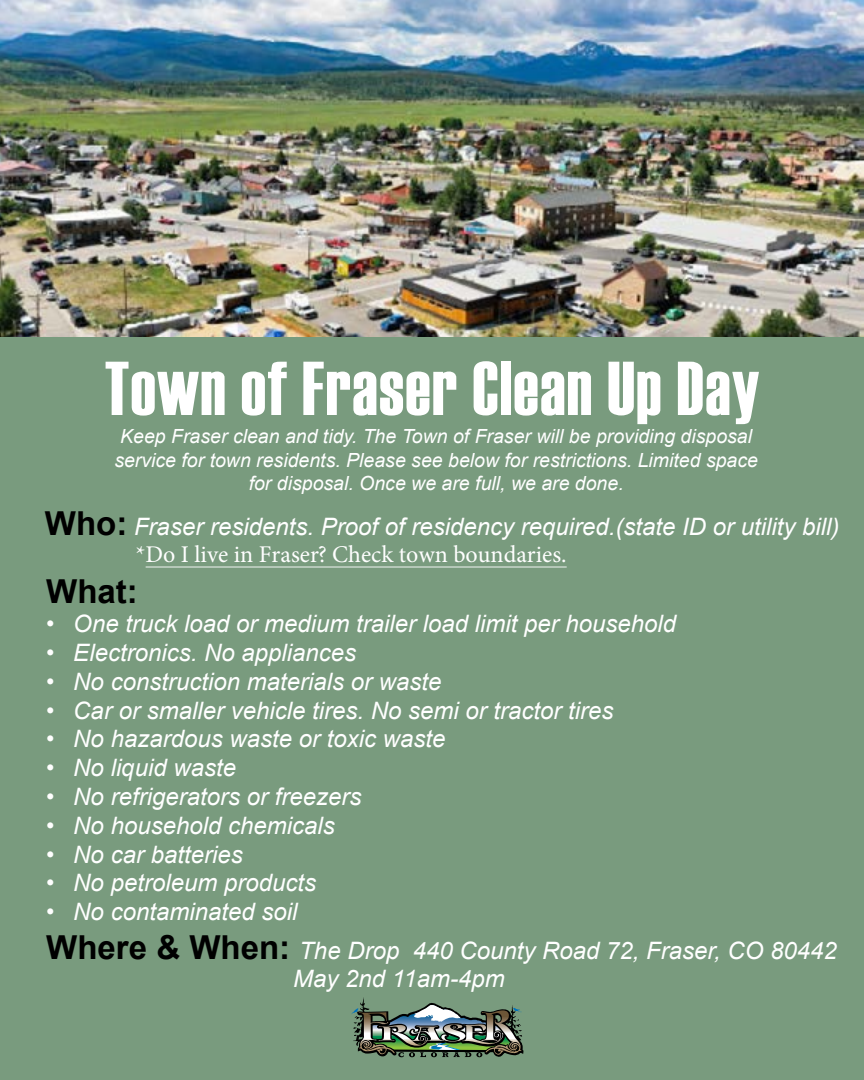
<style>
.page{position:relative;width:864px;height:1080px;background:#fff}
.page>*{position:absolute;margin:0;border:0;box-sizing:border-box;transform-origin:0 0}
.t1{font:76.2px "Haettenschweiler";letter-spacing:.02em;color:#fff;scale:.93 1}
.t2{font:700 33px "Arial";color:#000}
.t3{font:italic 24px/38.2px "Arial";color:#fff}
.t4{font:24px "Minion Pro";color:#fff}
.t5{font:italic 19.5px/23.4px "Arial";color:#fff;text-align:center}
.s1{font-weight:700;font-style:normal;font-size:33px;color:#000}
</style>
<div class="page">
<div style="left:0;top:337px;width:864px;height:743px;background:#799b7e"></div>
<img style="left:0;top:0;width:864px;height:337px">
<img style="left:351px;top:997px;width:172px;height:60px">
<hr style="left:146px;top:566px;width:421px;height:2px;background:#fff">
<h1 class="t1" style="left:105px;top:337px;width:705px">Town of Fraser Clean Up Day</h1>
<p class="t5" style="left:114px;top:425px;width:645px">Keep Fraser clean and tidy. The Town of Fraser will be providing disposal service for town residents. Please see below for restrictions. Limited space for disposal. Once we are full, we are done.</p>
<p class="t3" style="left:45px;top:508px;width:796px"><span class="s1">Who:</span> Fraser residents. Proof of residency required.(state ID or utility bill)</p>
<h2 class="t2" style="left:46px;top:569px;width:93px">What:</h2>
<p class="t3" style="left:46px;top:605px;width:631px">• One truck load or medium trailer load limit per household</p>
<p class="t3" style="left:46px;top:634px;width:311px">• Electronics. No appliances</p>
<p class="t3" style="left:46px;top:663px;width:397px">• No construction materials or waste</p>
<p class="t3" style="left:46px;top:691px;width:569px">• Car or smaller vehicle tires. No semi or tractor tires</p>
<p class="t3" style="left:46px;top:720px;width:401px">• No hazardous waste or toxic waste</p>
<p class="t3" style="left:46px;top:749px;width:191px">• No liquid waste</p>
<p class="t3" style="left:46px;top:778px;width:317px">• No refrigerators or freezers</p>
<p class="t3" style="left:46px;top:807px;width:290px">• No household chemicals</p>
<p class="t3" style="left:46px;top:835px;width:198px">• No car batteries</p>
<p class="t3" style="left:46px;top:864px;width:271px">• No petroleum products</p>
<p class="t3" style="left:46px;top:893px;width:792px">• No contaminated soil<br><span class="s1">Where &amp; When:</span> The Drop 440 County Road 72, Fraser, CO 80442</p>
<p class="t3" style="left:293px;top:960px;width:213px">May 2nd 11am-4pm</p>
<p class="t4" style="left:136px;top:538px;width:432px">*Do I live in Fraser? Check town boundaries.</p>
</div>
